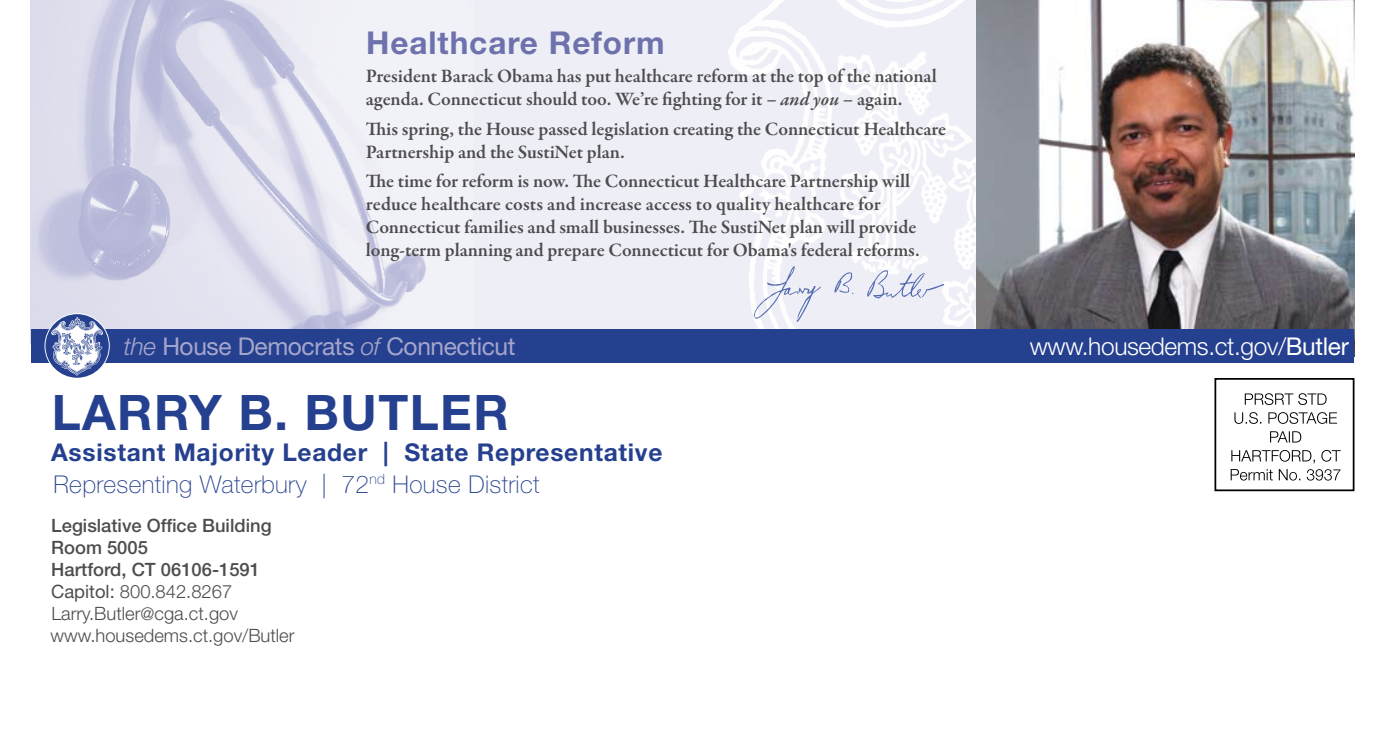
<style>
.page{position:relative;width:1386px;height:756px;background:#fff}
.page>*{position:absolute;margin:0;border:0;box-sizing:border-box;transform-origin:0 0}
.t1{font:700 49px "Helvetica Neue LT Std";letter-spacing:.03em;color:#25408f}
.t2{font:700 31.5px "Helvetica Neue LT Std";letter-spacing:.03em;color:#6e72ac}
.t3{font:700 24.5px/31.5px "Helvetica Neue LT Std";letter-spacing:.03em;color:#25408f}
.t4{font:24.5px "Helvetica Neue LT Std";letter-spacing:-.015em;color:#a6a6cc}
.t5{font:300 24.5px "Helvetica Neue LT Std";letter-spacing:-.015em;color:#fff}
.t6{font:600 19.25px/22.8px "Garamond Premr Pro";color:#4d4d4f}
.t7{font:300 18.38px/22.2px "Helvetica Neue LT Std";color:#4d4d4f}
.s1{font-style:italic}
.s2{font-weight:300;font-style:italic}
.s3{font-weight:100}
.s4{font-weight:500}
.s5{font-weight:400}
.s6{font-size:17.5px}
</style>
<div class="page">
<div style="left:472px;top:0;width:883px;height:353px;background:#eeeef6"></div>
<img style="left:31px;top:0;width:441px;height:344px">
<svg style="left:728px;top:0;width:248px;height:329px;fill:#eeeef6"></svg>
<svg style="left:1231px;top:450px;width:110px;height:31px"></svg>
<svg style="left:1270px;top:431px;width:31px;height:12px"></svg>
<svg style="left:1234px;top:412px;width:103px;height:12px"></svg>
<svg style="left:1245px;top:393px;width:82px;height:12px"></svg>
<div style="left:1214px;top:378px;width:140px;height:113px;border:2px solid #000"></div>
<img style="left:976px;top:0;width:378px;height:329px">
<div style="left:32px;top:329px;width:1322px;height:34px;background:#25408f"></div>
<svg style="left:45px;top:313px;width:65px;height:66px"></svg>
<svg style="left:45px;top:314px;width:64px;height:64px"></svg>
<svg style="left:51px;top:317px;width:52px;height:59px;background:#9da9cc"></svg>
<svg style="left:834px;top:51px;width:145px;height:278px"></svg>
<svg style="left:754px;top:266px;width:67px;height:56px"></svg>
<h2 class="t2" style="left:366px;top:23px;width:300px">Healthcare Reform</h2>
<p class="t6" style="left:366px;top:65px;width:573px">President Barack Obama has put healthcare reform at the top of the national agenda. Connecticut should too. We’re fighting for it – <span class="s1">and you</span> – again.</p>
<p class="t6" style="left:366px;top:118px;width:582px">This spring, the House passed legislation creating the Connecticut Healthcare<br>Partnership and the SustiNet plan.</p>
<p class="t6" style="left:366px;top:170px;width:555px">The time for reform is now. The Connecticut Healthcare Partnership will reduce healthcare costs and increase access to quality healthcare for Connecticut families and small businesses. The SustiNet plan will provide long-term planning and prepare Connecticut for Obama's federal reforms.</p>
<p class="t4" style="left:124px;top:331px;width:393px"><span class="s2">the</span> House Democrats <span class="s2">of</span> Connecticut</p>
<h1 class="t1" style="left:52px;top:382px;width:459px">Larry B. Butler</h1>
<p class="t3" style="left:51px;top:436px;width:613px">Assistant Majority Leader | State Representative<br><span class="s3">Representing Waterbury | 72</span><sup>nd</sup> <span class="s3">House District</span></p>
<p class="t7" style="left:51px;top:514px;width:246px"><span class="s4">Legislative Office Building<br>Room 5005<br>Hartford, CT 06106-1591<br></span><span class="s5">Capitol:</span> 800.842.8267<br>Larry.Butler<span class="s6">@</span>cga.ct.gov www.housedems.ct.gov/Butler</p>
<p class="t5" style="left:1030px;top:331px;width:320px">www.housedems.ct.gov/<span class="s5">Butler</span></p>
</div>
